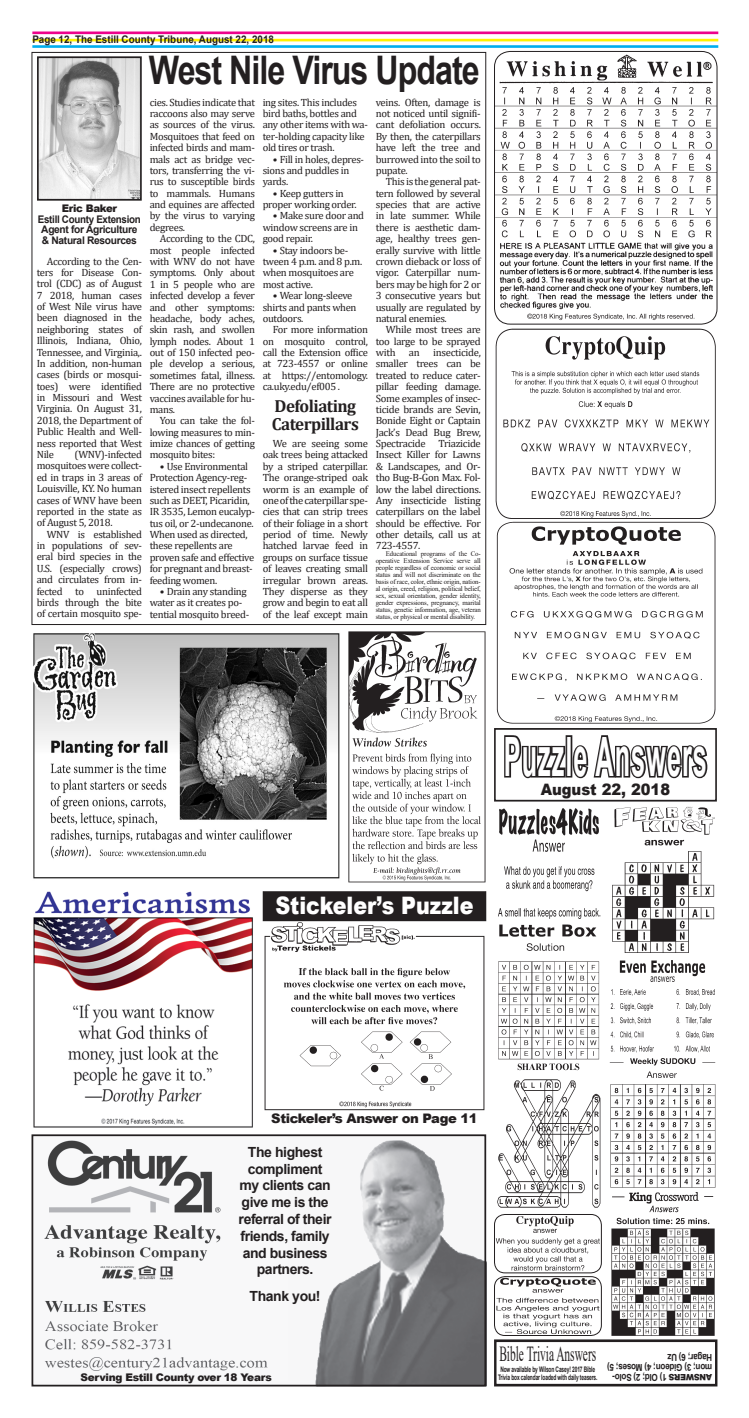
<style>
.page{position:relative;width:749px;height:1418px;background:#fff}
.page>*{position:absolute;margin:0;border:0;box-sizing:border-box;transform-origin:0 0}
.t1{font:700 54.25px "Arial";letter-spacing:.04em;color:#fff;scale:.46 1}
.t2{font:700 39.38px "Arial";letter-spacing:-.03em;color:#231f20;scale:.82 1}
.t3{font:900 24.06px "Arial";color:#fff;scale:.86 1}
.t4{font:21.44px "Times New Roman";color:#231f20;scale:.53 1}
.t5{font:700 17.5px "Cambria";letter-spacing:-.03em;color:#231f20}
.t6{font:900 15.75px "Arial";color:#231f20;scale:.93 1}
.t7{font:700 14px/16.8px "Arial";letter-spacing:-.03em;color:#231f20;text-align:center}
.t8{font:900 13.12px "Arial";letter-spacing:-.03em;color:#231f20}
.t9{font:10.5px/11.4px "Cambria";letter-spacing:-.03em;color:#231f20;text-align:justify}
.t10{font:700 10.5px "Arial";color:#231f20;scale:.94 1}
.t11{font:900 10.5px "Arial";letter-spacing:-.03em;color:#231f20}
.t12{font:700 10.5px/10.9px "Arial";letter-spacing:-.03em;color:#231f20}
.t13{font:700 10.5px "Arial";letter-spacing:-.03em;color:#231f20;scale:.93 1}
.t14{font:700 9.62px/10.1px "Arial";letter-spacing:-.025em;color:#231f20;scale:.84 1}
.t15{font:700 7.7px/8.8px "Arial";letter-spacing:-.02em;color:#231f20;text-align:center;scale:.63 1}
.t16{font:7px/7px "Times New Roman";letter-spacing:-.02em;color:#231f20;text-align:justify}
.s1{font-weight:900;font-size:8.66px}
</style>
<div class="page">
<img style="left:40px;top:59px;width:99px;height:139px">
<div style="left:37px;top:56px;width:105px;height:145px;border:2px solid #231f20"></div>
<hr style="left:32px;top:32px;width:685px;height:2px;background:#ed028c">
<hr style="left:32px;top:39px;width:685px;height:2px;background:#fff101">
<hr style="left:32px;top:45px;width:685px;height:3px;background:#00aeef">
<div style="left:493px;top:1339px;width:224px;height:47px;border:3px solid #231f20"></div>
<svg style="left:504px;top:735px;width:204px;height:44px"></svg>
<div style="left:493px;top:728px;width:223px;height:73px;border:2px solid #231f20"></div>
<img style="left:497px;top:808px;width:104px;height:400px">
<img style="left:612px;top:806px;width:103px;height:147px">
<img style="left:610px;top:960px;width:105px;height:93px">
<img style="left:611px;top:1192px;width:104px;height:144px">
<img style="left:609px;top:1058px;width:107px;height:130px">
<img style="left:494px;top:1276px;width:107px;height:59px;border-radius:10px">
<div style="left:494px;top:1276px;width:107px;height:59px;border:1px solid #231f20;border-radius:10px"></div>
<img style="left:494px;top:1214px;width:107px;height:58px;border-radius:10px">
<div style="left:494px;top:1214px;width:107px;height:59px;border:1px solid #231f20;border-radius:10px"></div>
<img style="left:495px;top:329px;width:221px;height:395px">
<img style="left:494px;top:51px;width:222px;height:270px">
<div style="left:494px;top:51px;width:223px;height:273px;border:1px solid #231f20;border-radius:16px"></div>
<div style="left:281px;top:1134px;width:205px;height:252px;background:#f7f7f8"></div>
<img style="left:315px;top:1140px;width:168px;height:243px">
<div style="left:32px;top:1134px;width:266px;height:252px;background:#f7f7f8"></div>
<img style="left:44px;top:1140px;width:224px;height:231px">
<div style="left:32px;top:1134px;width:454px;height:252px;border:2px solid #231f20"></div>
<img style="left:33px;top:633px;width:307px;height:246px">
<img style="left:348px;top:631px;width:138px;height:252px">
<img style="left:262px;top:921px;width:224px;height:190px">
<div style="left:263px;top:891px;width:222px;height:29px;background:#231f20"></div>
<div style="left:262px;top:891px;width:224px;height:30px;border:1px solid #231f20"></div>
<img style="left:33px;top:891px;width:220px;height:237px">
<p class="t10" style="left:32px;top:32px;width:258px">Page 12, The Estill County Tribune, August 22, 2018</p>
<p class="t2" style="left:149px;top:43px;width:405px">West Nile Virus Update</p>
<p class="t9" style="left:375px;top:96px;width:107px">veins. Often, damage is not noticed until signifi&shy;cant defoliation occurs.<br>By then, the caterpillars have left the tree and burrowed into the soil to pupate.</p>
<p class="t9" style="left:375px;top:176px;width:107px;text-indent:10px">This is thegeneralpat&shy;tern followed by several species that are active in late summer. While there is aesthetic dam&shy;age, healthy trees gen&shy;erally survive with little crown dieback or loss of vigor. Caterpillar num&shy;bers may be high for 2 or 3 consecutive years but usually are regulated by natural enemies.</p>
<p class="t9" style="left:375px;top:324px;width:107px;text-indent:10px">While most trees are too large to be sprayed with</p>
<p class="t9" style="left:149px;top:96px;width:107px">cies. Studies indicate that raccoons also may serve as sources of the virus.<br>Mosquitoes that feed on infected birds and mam&shy;mals act as bridge vec&shy;tors, transferring the vi&shy;rus to susceptible birds to mammals. Humans and equines are affected by the virus to varying degrees.</p>
<p class="t9" style="left:149px;top:233px;width:107px;text-indent:10px">According to the CDC, most people infected with WNV do not have symptoms. Only about 1 in 5 people who are infected develop a fever and other symptoms: headache, body aches, skin rash, and swollen lymph nodes. About 1 out of 150 infected peo&shy;ple develop a serious, sometimes fatal, illness.<br>There are no protective vaccines available for hu&shy;mans.</p>
<p class="t9" style="left:149px;top:415px;width:107px;text-indent:10px">You can take the fol&shy;lowing measures to min&shy;imize chances of getting mosquito bites:</p>
<p class="t9" style="left:149px;top:460px;width:107px;text-align:left;text-indent:10px">• Use Environmental<br>Protection Agency-reg&shy;istered insect repellents such as DEET, Picaridin,<br>IR 3535, Lemon eucalyp&shy;tus oil, or 2-undecanone.<br>When used as directed, these repellents are proven safe and effective for pregnant and breast&shy;feeding women.</p>
<p class="t9" style="left:149px;top:585px;width:101px;text-align:left;text-indent:10px">• Drain any standing water as it creates po&shy;tential mosquito breed-</p>
<p class="t9" style="left:262px;top:96px;width:107px;text-align:left">ing sites. This includes bird baths, bottles and any other items with wa&shy;ter-holding capacity like old tires or trash.</p>
<p class="t9" style="left:262px;top:153px;width:103px;text-align:left;text-indent:10px">• Fill in holes, depres&shy;sions and puddles in yards.</p>
<p class="t9" style="left:262px;top:187px;width:95px;text-align:center">• Keep gutters in proper working order.</p>
<p class="t9" style="left:262px;top:210px;width:103px;text-align:left;text-indent:10px">• Make sure door and window screens are in good repair.</p>
<p class="t9" style="left:262px;top:244px;width:101px;text-align:left;text-indent:10px">• Stay indoors be&shy;tween 4 p.m. and 8 p.m. when mosquitoes are most active.</p>
<p class="t9" style="left:262px;top:290px;width:95px;text-align:left;text-indent:10px">• Wear long-sleeve shirts and pants when outdoors.</p>
<p class="t9" style="left:262px;top:324px;width:107px;text-indent:10px">For more information on mosquito control, call the Extension office at 723-4557 or online at https://entomology. ca.uky.edu/ef005 .</p>
<p class="t5" style="left:274px;top:394px;width:83px">Defoliating</p>
<p class="t5" style="left:272px;top:412px;width:88px">Caterpillars</p>
<p class="t9" style="left:262px;top:438px;width:107px;text-indent:10px">We are seeing some oak trees being attacked by a striped caterpillar.<br>The orange-striped oak worm is an example of oneofthecaterpillarspe&shy;cies that can strip trees of their foliage in a short period of time. Newly hatched larvae feed in groups on surface tissue of leaves creating small irregular brown areas.<br>They disperse as they grow and begin to eat all of the leaf except main</p>
<p class="t11" style="left:62px;top:200px;width:57px">Eric Baker</p>
<p class="t13" style="left:38px;top:211px;width:112px">Estill County Extension</p>
<p class="t12" style="left:41px;top:224px;width:98px">Agent for Agriculture &amp; Natural Resources</p>
<p class="t9" style="left:37px;top:255px;width:107px;text-indent:10px">According to the Cen&shy;ters for Disease Con&shy;trol (CDC) as of August 7 2018, human cases of West Nile virus have been diagnosed in the neighboring states of Illinois, Indiana, Ohio, Tennessee, and Virginia,.<br>In addition, non-human cases (birds or mosqui&shy;toes) were identified in Missouri and West Virginia. On August 31, 2018, the Department of Public Health and Well&shy;ness reported that West Nile</p>
<p class="t9" style="left:375px;top:347px;width:107px;text-indent:57px">insecticide, smaller trees can be treated to reduce cater&shy;pillar feeding damage.<br>Some examples of insec&shy;ticide brands are Sevin, Bonide Eight or Captain Jack’s Dead Bug Brew, Spectracide Triazicide Insect Killer for Lawns &amp; Landscapes, and Or&shy;tho Bug-B-Gon Max. Fol&shy;low the label directions.<br>Any insecticide listing caterpillars on the label should be effective. For other details, call us at 723-4557.</p>
<p class="t16" style="left:375px;top:550px;width:107px;text-indent:10px">Educational programs of the Co&shy;operative Extension Service serve all people regardless of economic or social status and will not discriminate on the basis of race, color, ethnic origin, nation&shy;al origin, creed, religion, political belief, sex, sexual orientation, gender identity, gender expressions, pregnancy, marital status, genetic information, age, veteran status, or physical or mental disability.</p>
<p class="t9" style="left:408px;top:347px;width:12px">an</p>
<p class="t9" style="left:37px;top:449px;width:107px;text-indent:38px">(WNV)-infected mosquitoes were collect&shy;ed in traps in 3 areas of Louisville, KY. No human cases of WNV have been reported in the state as of August 5, 2018.</p>
<p class="t9" style="left:37px;top:528px;width:107px;text-indent:10px">WNV is established in populations of sev&shy;eral bird species in the U.S. (especially crows) and circulates from in&shy;fected to uninfected birds through the bite of certain mosquito spe-</p>
<p class="t1" style="left:503px;top:718px;width:442px">Puzzle Answers</p>
<p class="t6" style="left:540px;top:777px;width:140px">August 22, 2018</p>
<p class="t3" style="left:275px;top:888px;width:232px">Stickeler’s Puzzle</p>
<p class="t8" style="left:271px;top:1108px;width:208px">Stickeler’s Answer on Page 11</p>
<p class="t7" style="left:238px;top:1143px;width:94px">The highest compliment my clients can give me is the referral of their friends, family and business partners.</p>
<p class="t7" style="left:249px;top:1287px;width:72px">Thank you!</p>
<p class="t11" style="left:80px;top:1369px;width:192px">Serving Estill County over 18 Years</p>
<p class="t4" style="left:499px;top:1338px;width:184px">Bible Trivia Answers</p>
<p class="t15" style="left:497px;top:1364px;width:159px">Now available by Wilson Casey! 2017 Bible<br>Trivia box calendar loaded with daily teasers.</p>
<p class="t14" style="left:711px;top:1382px;width:127px;rotate:-180deg"><span class="s1">ANSWERS</span> 1) Old; 2) Solo&shy;mon; 3) Gideon; 4) Moses; 5)<br>Hagar; 6) Uz</p>
</div>
